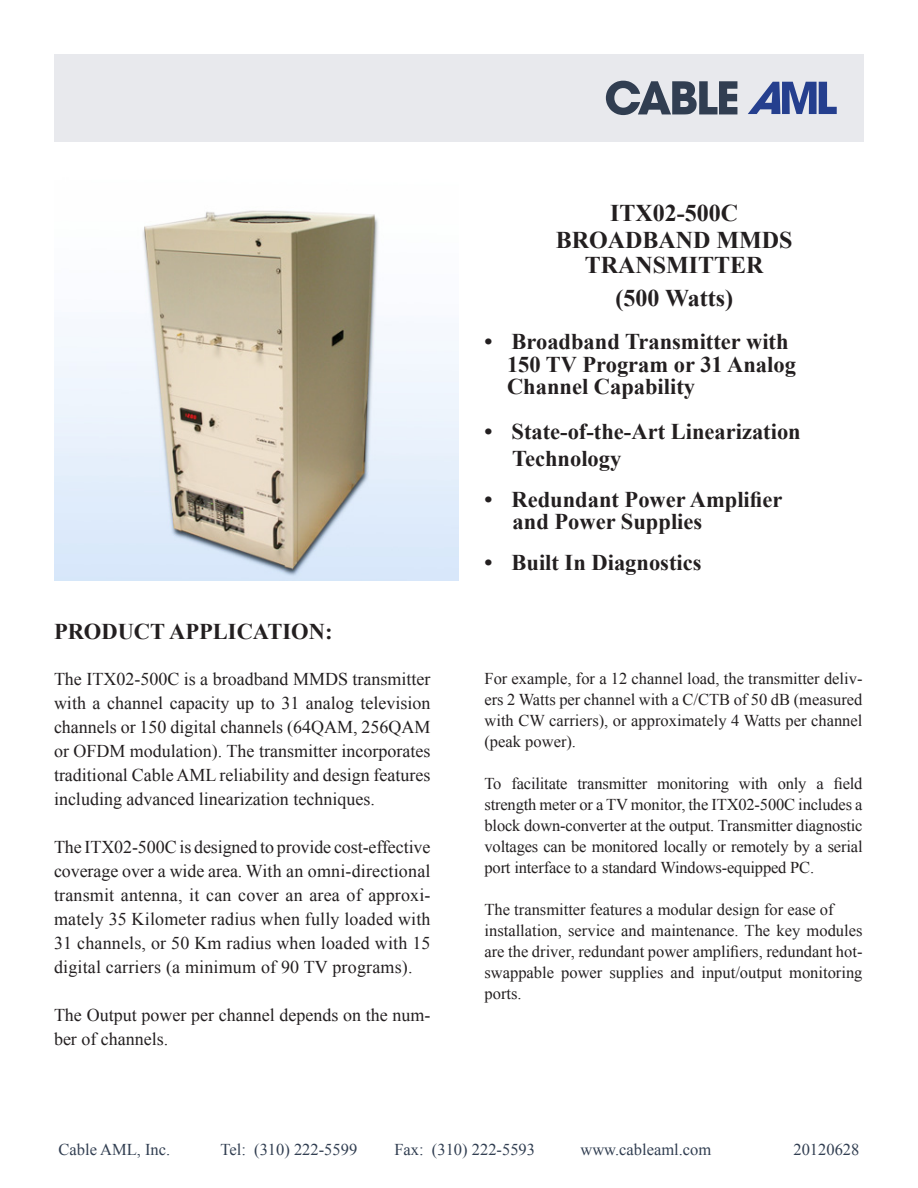
<style>
.page{position:relative;width:918px;height:1188px;background:#fff}
.page>*{position:absolute;margin:0;border:0;box-sizing:border-box;transform-origin:0 0}
.t1{font:700 24px "Times New Roman";color:#231f20}
.t2{font:700 22.5px "Times New Roman";color:#231f20}
.t3{font:18px/24px "Times New Roman";color:#231f20;text-align:justify}
.t4{font:16.5px/21px "Times New Roman";color:#231f20;text-align:justify}
.t5{font:16.5px "Times New Roman";color:#313e51}
</style>
<div class="page">
<div style="left:54px;top:54px;width:810px;height:88px;background:#e8e9ed"></div>
<img style="left:54px;top:210px;width:405px;height:370px">
<svg style="left:748px;top:82px;width:89px;height:32px"></svg>
<svg style="left:606px;top:81px;width:131px;height:34px"></svg>
<p class="t2" style="left:54px;top:616px;width:280px">PRODUCT APPLICATION:</p>
<p class="t3" style="left:54px;top:667px;width:378px">The ITX02-500C is a broadband MMDS transmitter with a channel capacity up to 31 analog television channels or 150 digital channels (64QAM, 256QAM or OFDM modulation). The transmitter incorporates traditional Cable AML reliability and design features including advanced linearization techniques.</p>
<p class="t3" style="left:54px;top:835px;width:378px">The ITX02-500C is designed to provide cost-effective coverage over a wide area. With an omni-directional transmit antenna, it can cover an area of approxi&shy;mately 35 Kilometer radius when fully loaded with 31 channels, or 50 Km radius when loaded with 15 digital carriers (a minimum of 90 TV programs).</p>
<p class="t3" style="left:54px;top:1003px;width:378px">The Output power per channel depends on the num&shy;ber of channels.</p>
<p class="t1" style="left:610px;top:196px;width:129px">ITX02-500C</p>
<p class="t1" style="left:556px;top:223px;width:238px">BROADBAND MMDS</p>
<p class="t1" style="left:585px;top:249px;width:180px">TRANSMITTER</p>
<p class="t1" style="left:615px;top:281px;width:119px">(500 Watts)</p>
<p class="t2" style="left:484px;top:326px;width:306px">• Broadband Transmitter with</p>
<p class="t2" style="left:507px;top:349px;width:290px">150 TV Program or 31 Analog</p>
<p class="t2" style="left:507px;top:371px;width:190px">Channel Capability</p>
<p class="t2" style="left:484px;top:416px;width:318px">• State-of-the-Art Linearization</p>
<p class="t2" style="left:512px;top:443px;width:111px">Technology</p>
<p class="t2" style="left:484px;top:484px;width:299px">• Redundant Power Amplifier</p>
<p class="t2" style="left:513px;top:506px;width:191px">and Power Supplies</p>
<p class="t2" style="left:484px;top:547px;width:219px">• Built In Diagnostics</p>
<p class="t4" style="left:484px;top:668px;width:379px">For example, for a 12 channel load, the transmitter deliv&shy;ers 2 Watts per channel with a C/CTB of 50 dB (measured with CW carriers), or approximately 4 Watts per channel (peak power).</p>
<p class="t4" style="left:484px;top:773px;width:380px">To facilitate transmitter monitoring with only a field strength meter or a TV monitor, the ITX02-500C includes a block down-converter at the output. Transmitter diagnostic voltages can be monitored locally or remotely by a serial port interface to a standard Windows-equipped PC.</p>
<p class="t4" style="left:484px;top:899px;width:351px">The transmitter features a modular design for ease of</p>
<p class="t4" style="left:484px;top:920px;width:380px">installation, service and maintenance. The key modules are the driver, redundant power amplifiers, redundant hot&shy;swappable power supplies and input/output monitoring ports.</p>
<p class="t5" style="left:58px;top:1138px;width:113px">Cable AML, Inc.</p>
<p class="t5" style="left:220px;top:1138px;width:138px">Tel: (310) 222-5599</p>
<p class="t5" style="left:394px;top:1138px;width:142px">Fax: (310) 222-5593</p>
<p class="t5" style="left:580px;top:1138px;width:132px">www.cableaml.com</p>
<p class="t5" style="left:793px;top:1138px;width:67px">20120628</p>
</div>
